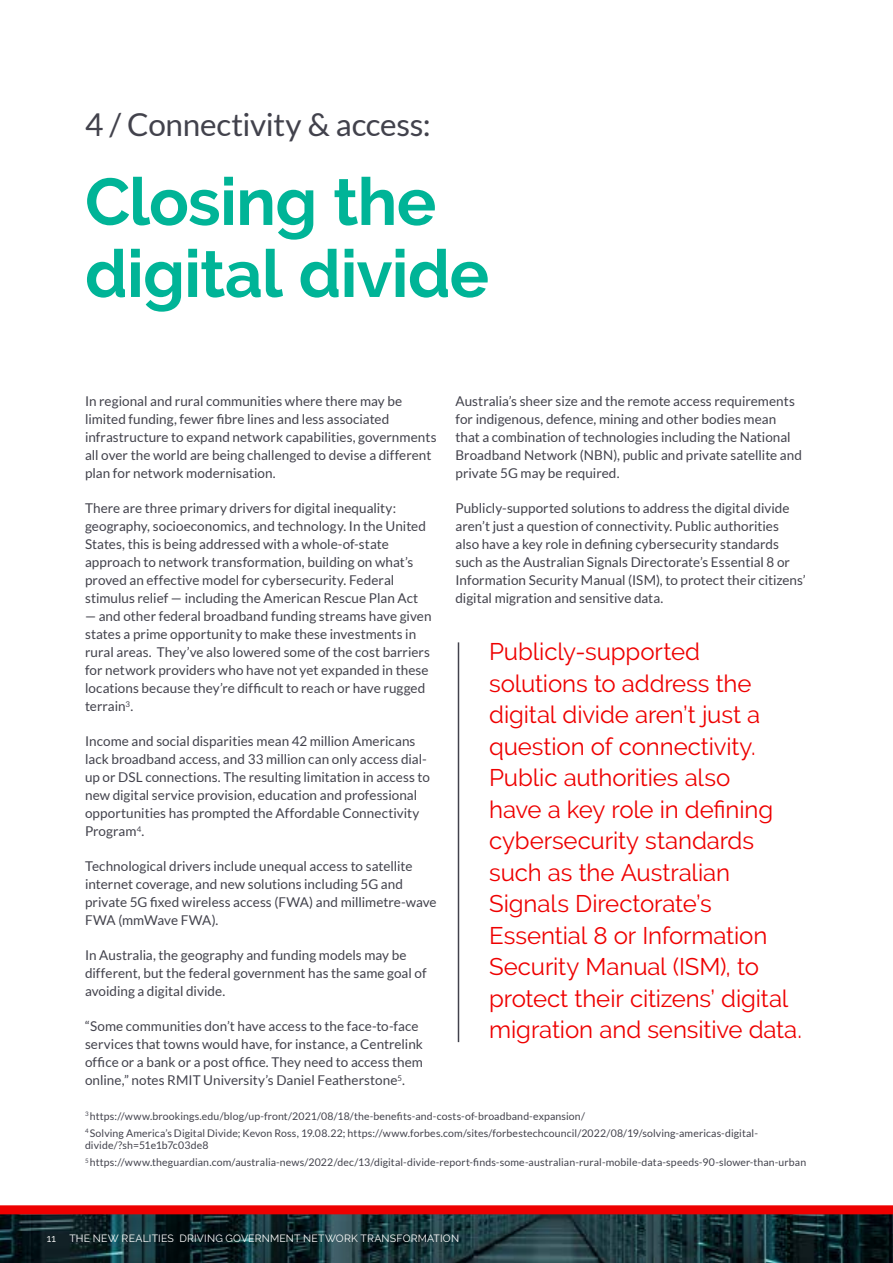
<style>
.page{position:relative;width:893px;height:1263px;background:#fff}
.page>*{position:absolute;margin:0;border:0;box-sizing:border-box;transform-origin:0 0}
.t1{font:700 66px/72px "Raleway";letter-spacing:-.015em;color:#00b497}
.t2{font:31.5px "Lato";letter-spacing:-.01em;color:#42424c}
.t3{font:24px/31.5px "Raleway";letter-spacing:-.005em;color:#e00}
.t4{font:13.5px/18px "Lato";color:#42424c}
.t5{font:10.5px/16.8px "Lato";letter-spacing:.01em;color:#42424c}
.t6{font:10.5px "Raleway";letter-spacing:.02em;color:#fff}
</style>
<div class="page">
<img style="left:0;top:1214px;width:893px;height:48px">
<div style="left:0;top:1205px;width:893px;height:9px;background:#e00"></div>
<hr style="left:458px;top:642px;width:1px;height:400px;background:#42424c">
<h2 class="t2" style="left:85px;top:107px;width:347px">4 / Connectivity &amp; access:</h2>
<h1 class="t1" style="left:85px;top:166px;width:406px">Closing the digital divide</h1>
<p class="t4" style="left:85px;top:392px;width:353px">In regional and rural communities where there may be limited funding, fewer fibre lines and less associated infrastructure to expand network capabilities, governments all over the world are being challenged to devise a different plan for network modernisation.</p>
<p class="t4" style="left:85px;top:499px;width:342px">There are three primary drivers for digital inequality: geography, socioeconomics, and technology. In the United States, this is being addressed with a whole-of-state approach to network transformation, building on what’s proved an effective model for cybersecurity. Federal stimulus relief — including the American Rescue Plan Act</p>
<p class="t4" style="left:85px;top:607px;width:348px">— and other federal broadband funding streams have given states a prime opportunity to make these investments in rural areas. They’ve also lowered some of the cost barriers for network providers who have not yet expanded in these locations because they’re difficult to reach or have rugged terrain<sup>3</sup>.</p>
<p class="t4" style="left:85px;top:732px;width:346px">Income and social disparities mean 42 million Americans lack broadband access, and 33 million can only access dial&shy;up or DSL connections. The resulting limitation in access to new digital service provision, education and professional opportunities has prompted the Affordable Connectivity Program<sup>4</sup>.</p>
<p class="t4" style="left:85px;top:857px;width:353px">Technological drivers include unequal access to satellite internet coverage, and new solutions including 5G and private 5G fixed wireless access (FWA) and millimetre-wave FWA (mmWave FWA).</p>
<p class="t4" style="left:85px;top:946px;width:343px">In Australia, the geography and funding models may be different, but the federal government has the same goal of avoiding a digital divide.</p>
<p class="t4" style="left:85px;top:1017px;width:339px">“Some communities don’t have access to the face-to-face services that towns would have, for instance, a Centrelink office or a bank or a post office. They need to access them online,” notes RMIT University’s Daniel Featherstone<sup>5</sup>.</p>
<p class="t4" style="left:455px;top:392px;width:348px">Australia’s sheer size and the remote access requirements for indigenous, defence, mining and other bodies mean that a combination of technologies including the National Broadband Network (NBN), public and private satellite and private 5G may be required.</p>
<p class="t4" style="left:455px;top:499px;width:352px">Publicly-supported solutions to address the digital divide aren’t just a question of connectivity. Public authorities also have a key role in defining cybersecurity standards such as the Australian Signals Directorate’s Essential 8 or Information Security Manual (ISM), to protect their citizens’ digital migration and sensitive data.</p>
<p class="t3" style="left:489px;top:636px;width:314px">Publicly-supported solutions to address the digital divide aren’t just a question of connectivity.<br>Public authorities also<br>have a key role in defining cybersecurity standards such as the Australian<br>Signals Directorate’s<br>Essential 8 or Information<br>Security Manual (ISM), to protect their citizens’ digital migration and sensitive data.</p>
<p class="t5" style="left:85px;top:1107px;width:674px"><sup>3</sup> https://www.brookings.edu/blog/up-front/2021/08/18/the-benefits-and-costs-of-broadband-expansion/<br><sup>4</sup> Solving America’s Digital Divide; Kevon Ross, 19.08.22; https://www.forbes.com/sites/forbestechcouncil/2022/08/19/solving-americas-digital-</p>
<p class="t5" style="left:85px;top:1137px;width:723px">divide/?sh=51e1b7c03de8<br><sup>5</sup> https://www.theguardian.com/australia-news/2022/dec/13/digital-divide-report-finds-some-australian-rural-mobile-data-speeds-90-slower-than-urban</p>
<p class="t6" style="left:47px;top:1233px;width:11px">11</p>
<p class="t6" style="left:69px;top:1233px;width:391px">THE NEW REALITIES DRIVING GOVERNMENT NETWORK TRANSFORMATION</p>
</div>
